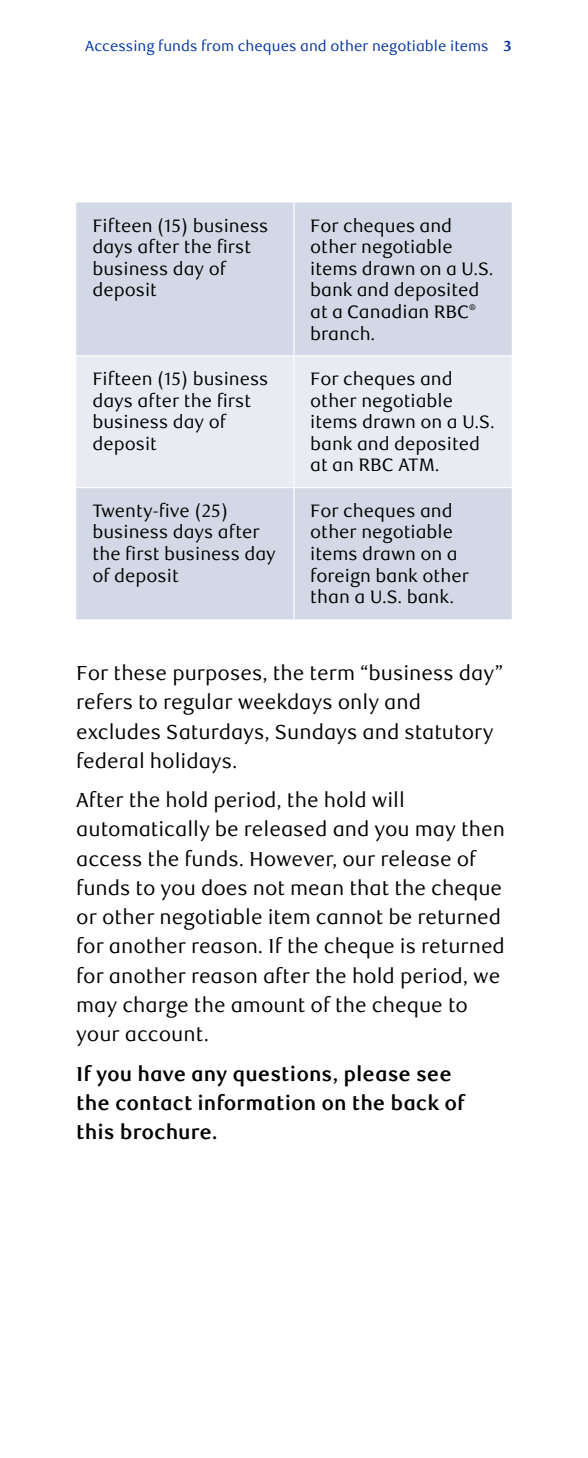
<style>
.page{position:relative;width:588px;height:1458px;background:#fff}
.page>*{position:absolute;margin:0;border:0;box-sizing:border-box;transform-origin:0 0}
.t1{font:20.25px/29.2px "RBC Text";color:#000}
.t2{font:700 20.25px/29.2px "RBC Text";color:#000}
.t3{font:18px/21.6px "RBC Text";color:#000}
.t4{font:14.62px "RBC Text";color:#0033a1}
.t5{font:8.1px "RBC Text";color:#000}
.s1{font-weight:700}
</style>
<div class="page">
<div style="left:76px;top:202px;width:435px;height:417px;background:#d3d8e6"></div>
<div style="left:76px;top:356px;width:435px;height:131px;background:#e8ebf2"></div>
<hr style="left:293px;top:202px;width:1px;height:153px;background:#fff">
<hr style="left:76px;top:355px;width:218px;height:1px;background:#fff">
<hr style="left:294px;top:355px;width:217px;height:1px;background:#fff">
<hr style="left:293px;top:356px;width:1px;height:131px;background:#fff">
<hr style="left:76px;top:487px;width:218px;height:1px;background:#fff">
<hr style="left:294px;top:487px;width:217px;height:1px;background:#fff">
<hr style="left:293px;top:488px;width:1px;height:131px;background:#fff">
<p class="t4" style="left:85px;top:37px;width:428px">Accessing funds from cheques and other negotiable items <span class="s1">3</span></p>
<p class="t3" style="left:92px;top:215px;width:177px">Fifteen (15) business days after the first business day of deposit</p>
<p class="t3" style="left:310px;top:215px;width:185px">For cheques and other negotiable items drawn on a U.S. bank and deposited at a Canadian RBC</p>
<p class="t5" style="left:468px;top:302px;width:8px">®</p>
<p class="t3" style="left:310px;top:323px;width:67px">branch.</p>
<p class="t3" style="left:92px;top:368px;width:177px">Fifteen (15) business days after the first business day of deposit</p>
<p class="t3" style="left:310px;top:368px;width:186px">For cheques and other negotiable items drawn on a U.S. bank and deposited at an RBC ATM.</p>
<p class="t3" style="left:92px;top:500px;width:185px">Twenty-five (25) business days after the first business day of deposit</p>
<p class="t3" style="left:310px;top:500px;width:160px">For cheques and other negotiable items drawn on a foreign bank other than a U.S. bank.</p>
<p class="t1" style="left:76px;top:659px;width:428px">For these purposes, the term “business day” refers to regular weekdays only and excludes Saturdays, Sundays and statutory federal holidays.</p>
<p class="t1" style="left:76px;top:786px;width:430px">After the hold period, the hold will automatically be released and you may then access the funds. However, our release of funds to you does not mean that the cheque or other negotiable item cannot be returned for another reason. If the cheque is returned for another reason after the hold period, we may charge the amount of the cheque to your account.</p>
<p class="t2" style="left:76px;top:1059px;width:390px">If you have any questions, please see the contact information on the back of this brochure.</p>
</div>
